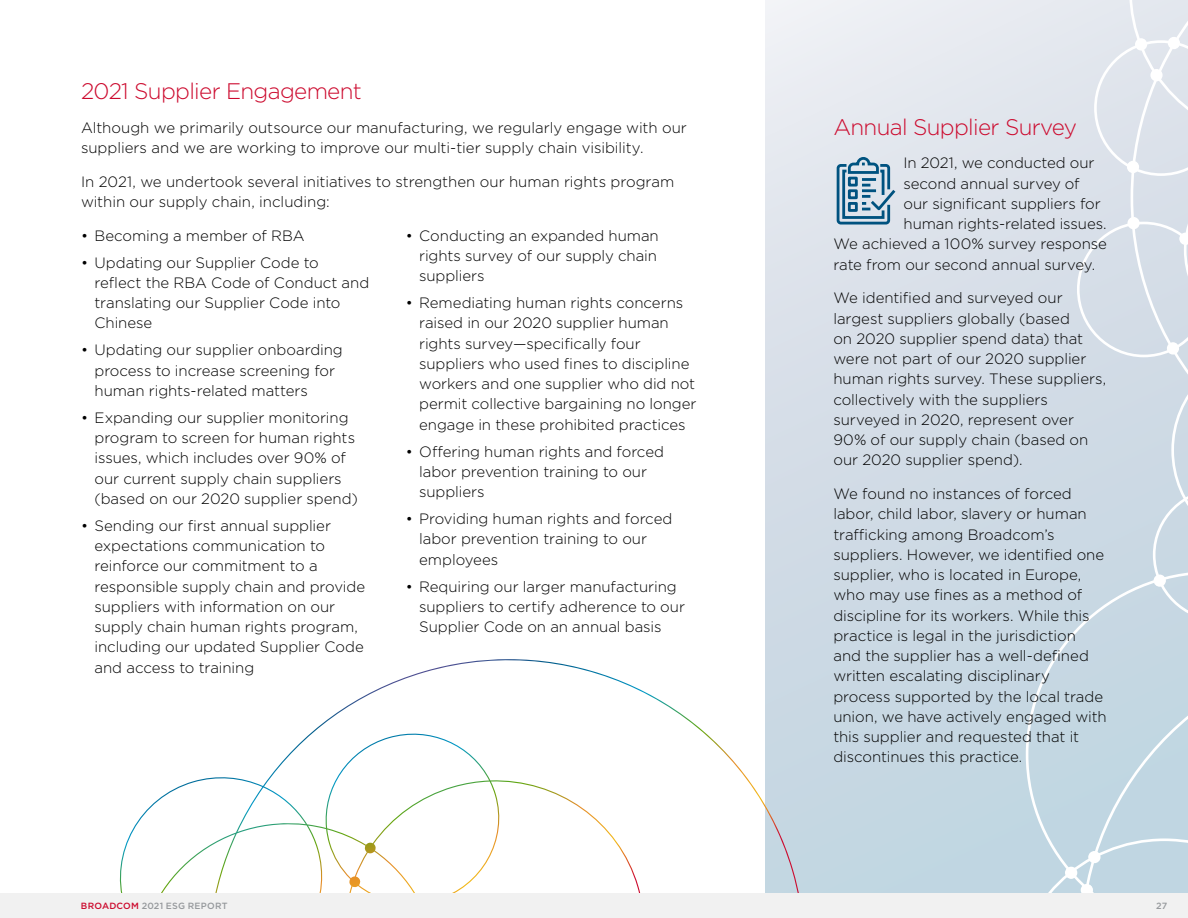
<style>
.page{position:relative;width:1188px;height:918px;background:#fff}
.page>*{position:absolute;margin:0;border:0;box-sizing:border-box;transform-origin:0 0}
.H3_Subsection_Header{font:300 22.5px "Gotham";letter-spacing:-.03em;color:#cc0a2e}
.t1{font:300 15px/20.2px "Gotham";letter-spacing:-.005em;color:#000}
.t2{font:500 9px "Gotham";letter-spacing:.025em;color:#96999c}
.s1{color:#cc0a2e}
</style>
<div class="page">
<div style="left:765px;top:0;width:423px;height:893px;background:linear-gradient(to bottom,#e8e9f0,#bed3df)"></div>
<div style="left:1025px;top:570px;width:163px;height:76px;background:#c8d8e3"></div>
<div style="left:1013px;top:646px;width:175px;height:247px;background:#c2d7e2"></div>
<svg style="left:1076px;top:0;width:112px;height:622px;background:#d6dfe8"></svg>
<svg style="left:119px;top:626px;width:681px;height:267px"></svg>
<svg style="left:835px;top:156px;width:62px;height:70px;background:#91b1c6"></svg>
<div style="left:0;top:893px;width:1188px;height:25px;background:#f1f1f1"></div>
<p class="H3_Subsection_Header" style="left:81px;top:77px;width:282px">2021 Supplier Engagement</p>
<p class="t1" style="left:81px;top:117px;width:607px">Although we primarily outsource our manufacturing, we regularly engage with our suppliers and we are working to improve our multi-tier supply chain visibility.</p>
<p class="t1" style="left:81px;top:171px;width:595px">In 2021, we undertook several initiatives to strengthen our human rights program within our supply chain, including:</p>
<p class="t1" style="left:81px;top:225px;width:225px">• Becoming a member of RBA</p>
<p class="t1" style="left:94px;top:252px;width:276px;text-indent:-14px">• Updating our Supplier Code to reflect the RBA Code of Conduct and translating our Supplier Code into<br>Chinese</p>
<p class="t1" style="left:94px;top:340px;width:250px;text-indent:-14px">• Updating our supplier onboarding process to increase screening for human rights-related matters</p>
<p class="t1" style="left:94px;top:407px;width:265px;text-indent:-14px">• Expanding our supplier monitoring program to screen for human rights issues, which includes over 90% of our current supply chain suppliers (based on our 2020 supplier spend)</p>
<p class="t1" style="left:94px;top:515px;width:272px;text-indent:-14px">• Sending our first annual supplier expectations communication to reinforce our commitment to a responsible supply chain and provide suppliers with information on our supply chain human rights program, including our updated Supplier Code and access to training</p>
<p class="t1" style="left:419px;top:225px;width:241px;text-indent:-14px">• Conducting an expanded human rights survey of our supply chain suppliers</p>
<p class="t1" style="left:419px;top:292px;width:279px;text-indent:-14px">• Remediating human rights concerns raised in our 2020 supplier human rights survey—specifically four suppliers who used fines to discipline workers and one supplier who did not permit collective bargaining no longer engage in these prohibited practices</p>
<p class="t1" style="left:419px;top:441px;width:246px;text-indent:-14px">• Offering human rights and forced labor prevention training to our suppliers</p>
<p class="t1" style="left:419px;top:508px;width:255px;text-indent:-14px">• Providing human rights and forced labor prevention training to our employees</p>
<p class="t1" style="left:419px;top:576px;width:267px;text-indent:-14px">• Requiring our larger manufacturing suppliers to certify adherence to our<br>Supplier Code on an annual basis</p>
<p class="H3_Subsection_Header" style="left:833px;top:112px;width:245px">Annual Supplier Survey</p>
<p class="t1" style="left:903px;top:153px;width:193px">In 2021, we conducted our</p>
<p class="t1" style="left:904px;top:173px;width:178px">second annual survey of</p>
<p class="t1" style="left:904px;top:193px;width:199px">our significant suppliers for</p>
<p class="t1" style="left:904px;top:213px;width:205px">human rights-related issues.</p>
<p class="t1" style="left:833px;top:234px;width:275px">We achieved a 100% survey response</p>
<p class="t1" style="left:833px;top:254px;width:264px">rate from our second annual survey.</p>
<p class="t1" style="left:833px;top:288px;width:274px">We identified and surveyed our largest suppliers globally (based<br>on 2020 supplier spend data) that were not part of our 2020 supplier human rights survey. These suppliers, collectively with the suppliers surveyed in 2020, represent over<br>90% of our supply chain (based on our 2020 supplier spend).</p>
<p class="t1" style="left:833px;top:483px;width:275px">We found no instances of forced labor, child labor, slavery or human trafficking among Broadcom’s suppliers. However, we identified one supplier, who is located in Europe, who may use fines as a method of discipline for its workers. While this practice is legal in the jurisdiction and the supplier has a well-defined written escalating disciplinary process supported by the local trade union, we have actively engaged with this supplier and requested that it discontinues this practice.</p>
<p class="t2" style="left:81px;top:900px;width:148px"><span class="s1">BROADCOM</span> 2021 ESG REPORT</p>
<p class="t2" style="left:1156px;top:900px;width:13px">27</p>
</div>
